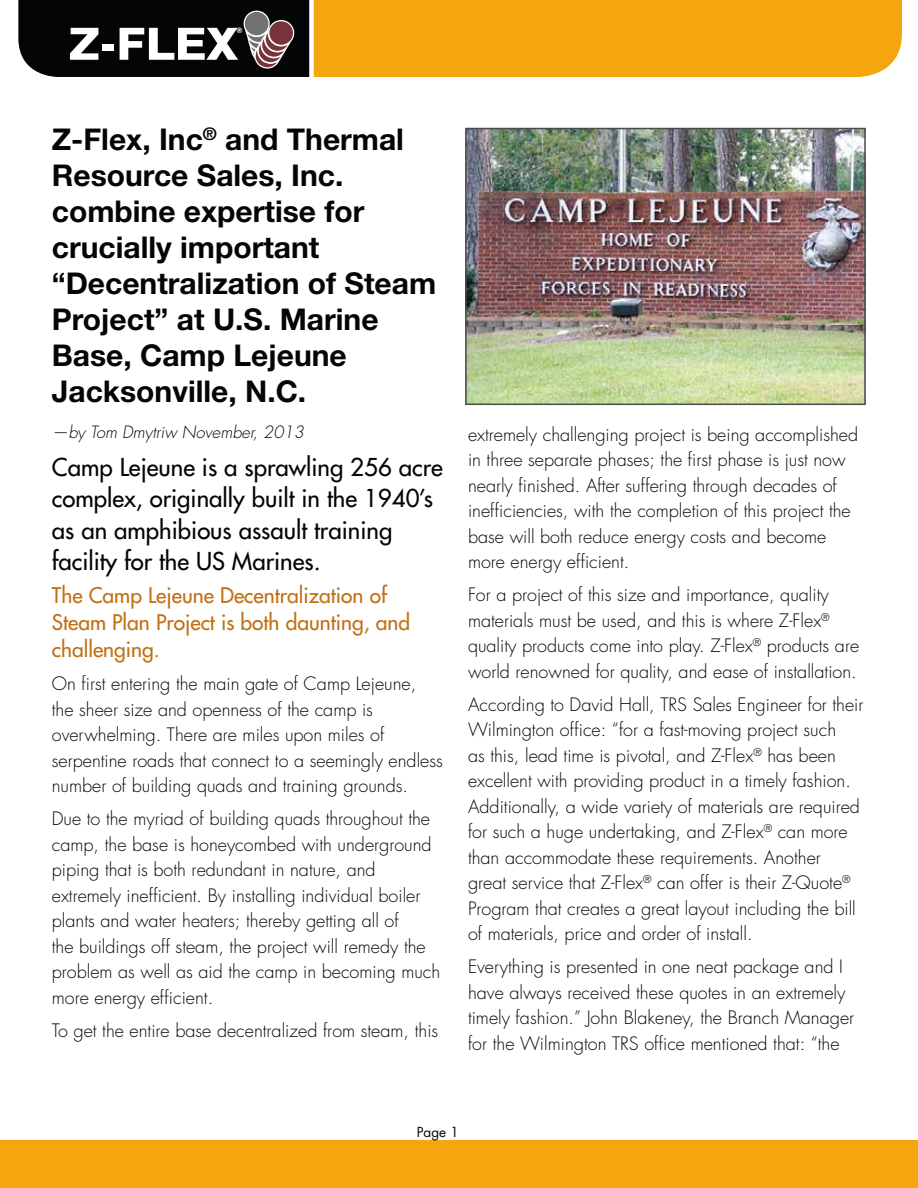
<style>
.page{position:relative;width:918px;height:1188px;background:#fff}
.page>*{position:absolute;margin:0;border:0;box-sizing:border-box;transform-origin:0 0}
.t1{font:700 30px/36px "Helvetica Neue LT Std";color:#030506}
.t2{font:500 24px/31.5px "Futura Std";color:#030506}
.t3{font:500 21px/27px "Futura Std";color:#c26f15}
.t4{font:300 18px/25.5px "Futura Std";color:#030506}
.t5{font:italic 300 16.5px "Futura Std";color:#030506}
.t6{font:13.5px "Futura Std";color:#030506}
.t7{font:800 7.5px "Swiss 721 BT";color:#fff}
</style>
<div class="page">
<div style="left:0;top:1140px;width:918px;height:48px;background:#f5a60e"></div>
<div style="left:314px;top:0;width:588px;height:77px;background:#f5a60e"></div>
<svg style="left:18px;top:0;width:291px;height:77px;background:#323132"></svg>
<img style="left:468px;top:131px;width:395px;height:271px">
<div style="left:465px;top:128px;width:401px;height:277px;border:2px solid #4a4b4b"></div>
<p class="t7" style="left:237px;top:26px;width:8px">®</p>
<h1 class="t1" style="left:52px;top:121px;width:386px">Z-Flex, Inc<sup>®</sup> and Thermal<br>Resource Sales, Inc. combine expertise for crucially important “Decentralization of Steam<br>Project” at U.S. Marine<br>Base, Camp Lejeune<br>Jacksonville, N.C.</h1>
<p class="t5" style="left:52px;top:422px;width:254px">—by Tom Dmytriw November, 2013</p>
<h2 class="t2" style="left:52px;top:451px;width:393px">Camp Lejeune is a sprawling 256 acre complex, originally built in the 1940’s as an amphibious assault training facility for the US Marines.</h2>
<p class="t3" style="left:52px;top:582px;width:360px">The Camp Lejeune Decentralization of<br>Steam Plan Project is both daunting, and challenging.</p>
<p class="t4" style="left:52px;top:672px;width:393px">On first entering the main gate of Camp Lejeune,<br>the sheer size and openness of the camp is overwhelming. There are miles upon miles of serpentine roads that connect to a seemingly endless number of building quads and training grounds.</p>
<p class="t4" style="left:52px;top:807px;width:390px">Due to the myriad of building quads throughout the camp, the base is honeycombed with underground piping that is both redundant in nature, and extremely inefficient. By installing individual boiler plants and water heaters; thereby getting all of<br>the buildings off steam, the project will remedy the problem as well as aid the camp in becoming much more energy efficient.</p>
<p class="t4" style="left:52px;top:1018px;width:388px">To get the entire base decentralized from steam, this</p>
<p class="t4" style="left:468px;top:422px;width:392px">extremely challenging project is being accomplished in three separate phases; the first phase is just now nearly finished. After suffering through decades of inefficiencies, with the completion of this project the base will both reduce energy costs and become more energy efficient.</p>
<p class="t4" style="left:468px;top:583px;width:393px">For a project of this size and importance, quality materials must be used, and this is where Z-Flex<sup>® </sup>quality products come into play. Z-Flex<sup>®</sup> products are world renowned for quality, and ease of installation.</p>
<p class="t4" style="left:468px;top:692px;width:397px">According to David Hall, TRS Sales Engineer for their Wilmington office: “for a fast-moving project such<br>as this, lead time is pivotal, and Z-Flex<sup>®</sup> has been excellent with providing product in a timely fashion.<br>Additionally, a wide variety of materials are required for such a huge undertaking, and Z-Flex<sup>®</sup> can more than accommodate these requirements. Another great service that Z-Flex<sup>®</sup> can offer is their Z-Quote<sup>® </sup>Program that creates a great layout including the bill of materials, price and order of install.</p>
<p class="t4" style="left:468px;top:955px;width:388px">Everything is presented in one neat package and I have always received these quotes in an extremely timely fashion.” John Blakeney, the Branch Manager for the Wilmington TRS office mentioned that: “the</p>
<p class="t6" style="left:417px;top:1123px;width:43px">Page 1</p>
</div>
